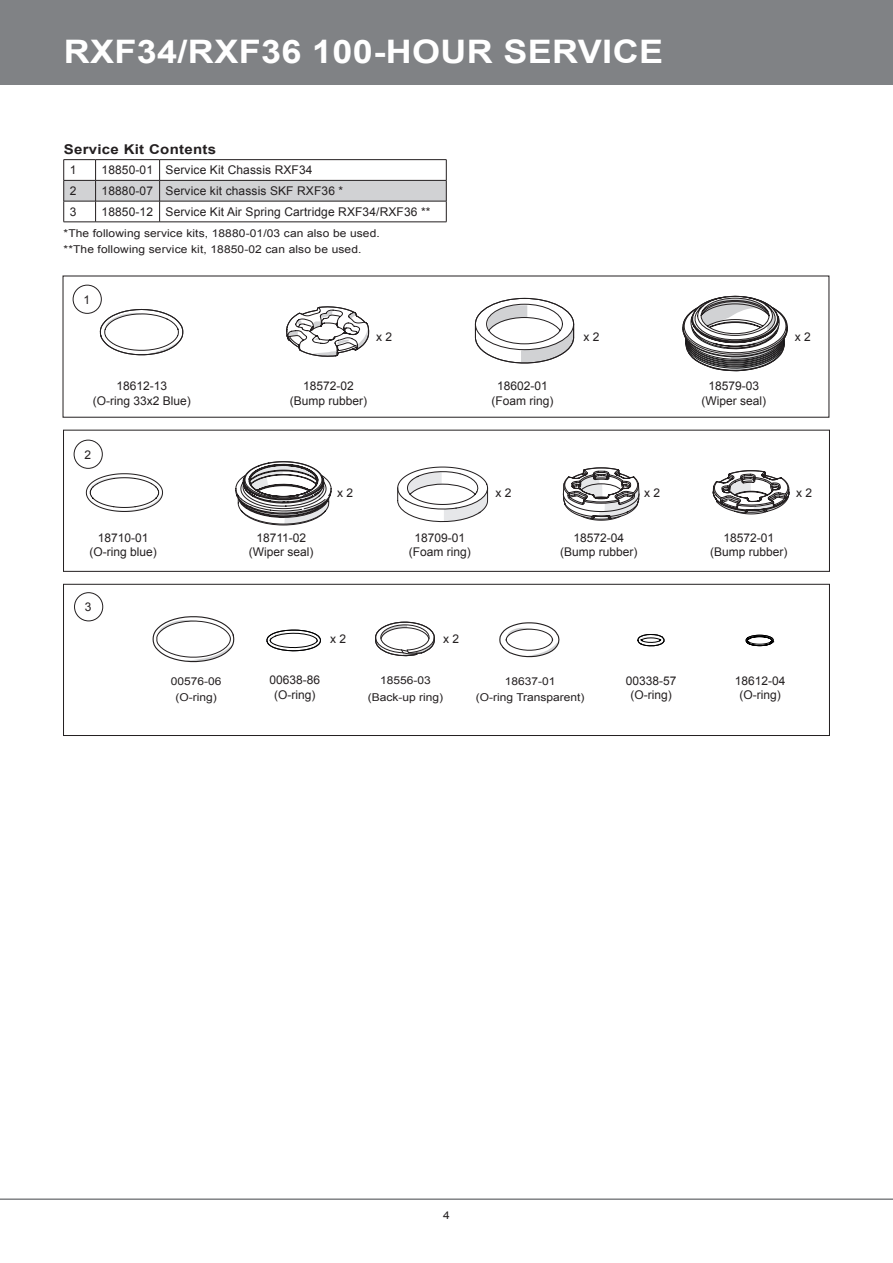
<style>
.page{position:relative;width:893px;height:1263px;background:#fff}
.page>*{position:absolute;margin:0;border:0;box-sizing:border-box;transform-origin:0 0}
.t1{font:700 32.4px "Arial";letter-spacing:.01em;color:#fff;scale:1.11 1}
.t2{font:700 13.5px "Arial";letter-spacing:.02em;color:#231f20;scale:1.11 1}
.t3{font:12px/14.4px "Arial";color:#231f20;text-align:center}
.t4{font:10.8px/16.5px "Arial";letter-spacing:.01em;color:#231f20;text-align:center;scale:1.11 1}
</style>
<div class="page">
<div style="left:0;top:0;width:893px;height:85px;background:#808285"></div>
<hr style="left:0;top:1198px;width:893px;height:2px;background:#808285">
<div style="left:73px;top:285px;width:29px;height:29px;border:1px solid #231f20;border-radius:50%"></div>
<hr style="left:64px;top:159px;width:32px;height:1px;background:#231f20">
<hr style="left:96px;top:159px;width:64px;height:1px;background:#231f20">
<hr style="left:160px;top:159px;width:286px;height:1px;background:#231f20">
<svg style="left:63px;top:160px;width:384px;height:62px"></svg>
<hr style="left:64px;top:222px;width:32px;height:1px;background:#231f20">
<hr style="left:96px;top:222px;width:64px;height:1px;background:#231f20">
<hr style="left:160px;top:222px;width:286px;height:1px;background:#231f20">
<div style="left:74px;top:592px;width:29px;height:29px;border:1px solid #231f20;border-radius:50%"></div>
<svg style="left:99px;top:296px;width:689px;height:76px"></svg>
<div style="left:74px;top:440px;width:29px;height:29px;border:1px solid #231f20;border-radius:50%"></div>
<svg style="left:86px;top:461px;width:703px;height:64px"></svg>
<div style="left:63px;top:584px;width:767px;height:152px;border:1px solid #231f20"></div>
<svg style="left:152px;top:616px;width:83px;height:47px"></svg>
<svg style="left:637px;top:634px;width:28px;height:12px"></svg>
<svg style="left:266px;top:629px;width:55px;height:23px"></svg>
<svg style="left:499px;top:622px;width:61px;height:36px"></svg>
<svg style="left:375px;top:621px;width:60px;height:35px"></svg>
<svg style="left:745px;top:634px;width:30px;height:13px"></svg>
<h1 class="t1" style="left:64px;top:30px;width:541px">RXF34/RXF36 100-HOUR SERVICE</h1>
<p class="t2" style="left:64px;top:140px;width:139px">Service Kit Contents</p>
<p class="t3" style="left:70px;top:163px;width:8px">1</p>
<p class="t3" style="left:102px;top:163px;width:212px">18850-01 Service Kit Chassis RXF34</p>
<p class="t3" style="left:70px;top:184px;width:8px">2</p>
<p class="t3" style="left:102px;top:184px;width:243px">18880-07 Service kit chassis SKF RXF36 *</p>
<p class="t3" style="left:70px;top:205px;width:8px">3</p>
<p class="t3" style="left:102px;top:205px;width:330px">18850-12 Service Kit Air Spring Cartridge RXF34/RXF36 **</p>
<p class="t4" style="left:64px;top:225px;width:286px;text-align:left">*The following service kits, 18880-01/03 can also be used. **The following service kit, 18850-02 can also be used.</p>
<p class="t3" style="left:83px;top:292px;width:8px">1</p>
<p class="t3" style="left:376px;top:330px;width:18px">x 2</p>
<p class="t3" style="left:583px;top:330px;width:18px">x 2</p>
<p class="t3" style="left:795px;top:330px;width:18px">x 2</p>
<p class="t3" style="left:93px;top:379px;width:100px">18612-13<br>(O-ring 33x2 Blue)</p>
<p class="t3" style="left:290px;top:379px;width:79px">18572-02 (Bump rubber)</p>
<p class="t3" style="left:491px;top:379px;width:64px">18602-01 (Foam ring)</p>
<p class="t3" style="left:702px;top:379px;width:66px">18579-03 (Wiper seal)</p>
<p class="t3" style="left:84px;top:447px;width:8px">2</p>
<p class="t3" style="left:337px;top:486px;width:18px">x 2</p>
<p class="t3" style="left:644px;top:486px;width:18px">x 2</p>
<p class="t3" style="left:796px;top:486px;width:18px">x 2</p>
<p class="t3" style="left:495px;top:486px;width:18px">x 2</p>
<p class="t3" style="left:89px;top:531px;width:69px">18710-01 (O-ring blue)</p>
<p class="t3" style="left:560px;top:531px;width:79px">18572-04 (Bump rubber)</p>
<p class="t3" style="left:249px;top:531px;width:66px">18711-02 (Wiper seal)</p>
<p class="t3" style="left:409px;top:531px;width:64px">18709-01 (Foam ring)</p>
<p class="t3" style="left:85px;top:600px;width:8px">3</p>
<p class="t3" style="left:330px;top:631px;width:18px">x 2</p>
<p class="t3" style="left:443px;top:631px;width:18px">x 2</p>
<p class="t3" style="left:710px;top:531px;width:79px">18572-01 (Bump rubber)</p>
<p class="t4" style="left:171px;top:673px;width:47px">00576-06 (O-ring)</p>
<p class="t3" style="left:269px;top:673px;width:52px">00638-86 (O-ring)</p>
<p class="t4" style="left:368px;top:672px;width:69px">18556-03 (Back-up ring)</p>
<p class="t3" style="left:735px;top:674px;width:52px">18612-04 (O-ring)</p>
<p class="t3" style="left:626px;top:674px;width:52px">00338-57 (O-ring)</p>
<p class="t4" style="left:476px;top:673px;width:99px">18637-01<br>(O-ring Transparent)</p>
<p class="t4" style="left:443px;top:1206px;width:8px">4</p>
</div>
